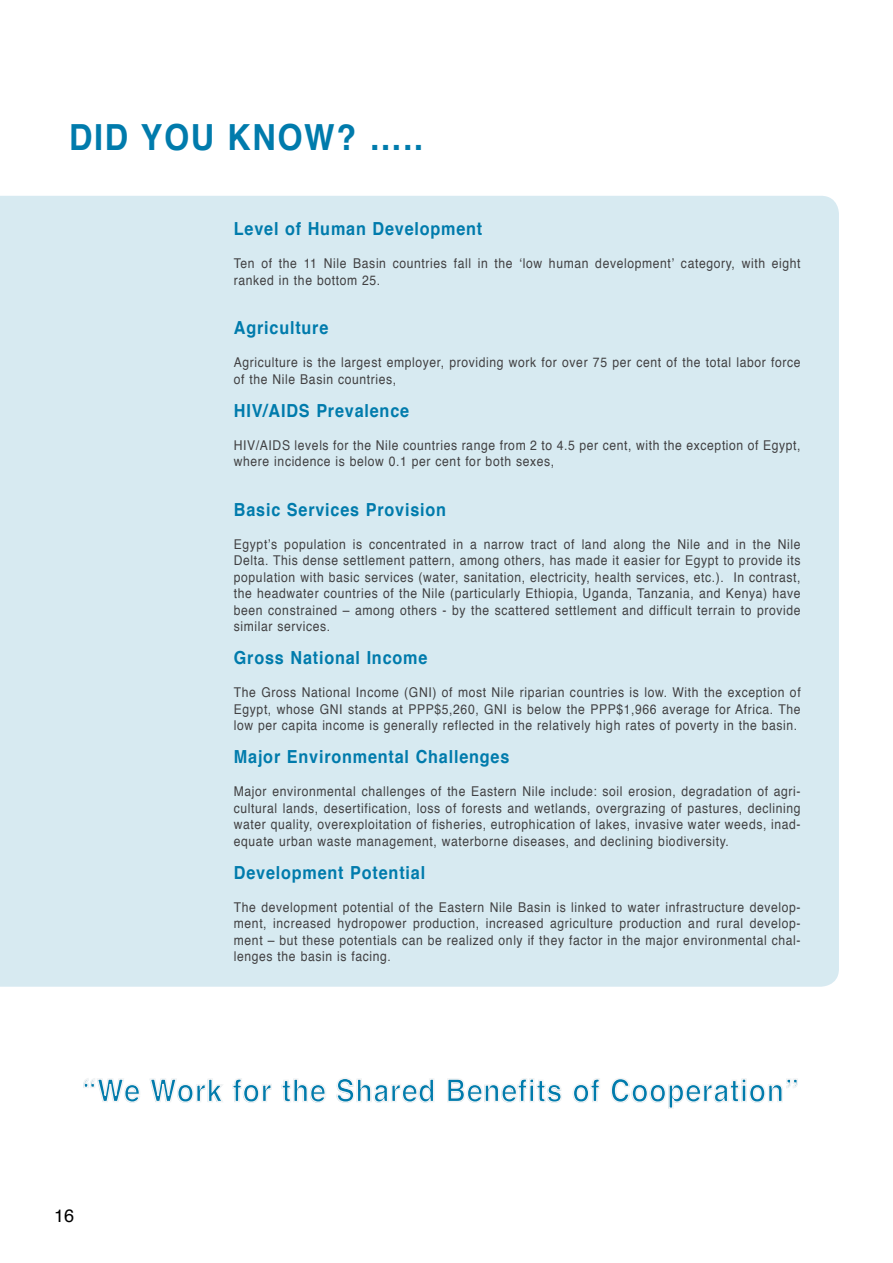
<style>
.page{position:relative;width:893px;height:1263px;background:#fff}
.page>*{position:absolute;margin:0;border:0;box-sizing:border-box;transform-origin:0 0}
.t1{font:700 36px "Helvetica";letter-spacing:.05em;color:#007bac;scale:.9 1}
.t2{font:700 31.5px "Helvetica";letter-spacing:.025em;color:#007bac;scale:.9 1}
.t3{font:700 18px "Helvetica";letter-spacing:.05em;color:#007bac;scale:.9 1}
.t4{font:18px "Helvetica";color:#000}
.t5{font:13.5px/16.5px "Helvetica";letter-spacing:.05em;color:#414042;text-align:justify;scale:.9 1}
</style>
<div class="page">
<div style="left:0;top:196px;width:839px;height:791px;background:#d7eaf1"></div>
<svg style="left:84px;top:1078px;width:56px;height:25px"></svg>
<svg style="left:150px;top:1078px;width:73px;height:25px"></svg>
<svg style="left:232px;top:1078px;width:40px;height:25px"></svg>
<svg style="left:282px;top:1079px;width:44px;height:24px"></svg>
<svg style="left:336px;top:1078px;width:98px;height:25px"></svg>
<svg style="left:447px;top:1078px;width:115px;height:25px"></svg>
<svg style="left:573px;top:1078px;width:27px;height:25px"></svg>
<svg style="left:611px;top:1078px;width:187px;height:31px"></svg>
<h1 class="t1" style="left:69px;top:109px;width:395px">DID YOU KNOW? …..</h1>
<h3 class="t3" style="left:234px;top:214px;width:278px">Level of Human Development</h3>
<p class="t5" style="left:234px;top:256px;width:631px">Ten of the 11 Nile Basin countries fall in the ‘low human development’ category, with eight ranked in the bottom 25.</p>
<h3 class="t3" style="left:234px;top:313px;width:107px">Agriculture</h3>
<p class="t5" style="left:234px;top:355px;width:631px">Agriculture is the largest employer, providing work for over 75 per cent of the total labor force of the Nile Basin countries,</p>
<h3 class="t3" style="left:234px;top:396px;width:196px">HIV/AIDS Prevalence</h3>
<p class="t5" style="left:234px;top:437px;width:631px">HIV/AIDS levels for the Nile countries range from 2 to 4.5 per cent, with the exception of Egypt, where incidence is below 0.1 per cent for both sexes,</p>
<h3 class="t3" style="left:234px;top:495px;width:237px">Basic Services Provision</h3>
<p class="t5" style="left:234px;top:536px;width:631px">Egypt’s population is concentrated in a narrow tract of land along the Nile and in the Nile Delta. This dense settlement pattern, among others, has made it easier for Egypt to provide its population with basic services (water, sanitation, electricity, health services, etc.). In contrast, the headwater countries of the Nile (particularly Ethiopia, Uganda, Tanzania, and Kenya) have been constrained – among others - by the scattered settlement and difficult terrain to provide similar services.</p>
<h3 class="t3" style="left:234px;top:643px;width:217px">Gross National Income</h3>
<p class="t5" style="left:234px;top:685px;width:631px">The Gross National Income (GNI) of most Nile riparian countries is low. With the exception of Egypt, whose GNI stands at PPP$5,260, GNI is below the PPP$1,966 average for Africa. The low per capita income is generally reflected in the relatively high rates of poverty in the basin.</p>
<h3 class="t3" style="left:234px;top:742px;width:308px">Major Environmental Challenges</h3>
<p class="t5" style="left:234px;top:784px;width:631px">Major environmental challenges of the Eastern Nile include: soil erosion, degradation of agri&shy;cultural lands, desertification, loss of forests and wetlands, overgrazing of pastures, declining water quality, overexploitation of fisheries, eutrophication of lakes, invasive water weeds, inad&shy;equate urban waste management, waterborne diseases, and declining biodiversity.</p>
<h3 class="t3" style="left:234px;top:858px;width:214px">Development Potential</h3>
<p class="t5" style="left:234px;top:899px;width:631px">The development potential of the Eastern Nile Basin is linked to water infrastructure develop&shy;ment, increased hydropower production, increased agriculture production and rural develop&shy;ment – but these potentials can be realized only if they factor in the major environmental chal&shy;lenges the basin is facing.</p>
<h2 class="t2" style="left:82px;top:1065px;width:798px">“We Work for the Shared Benefits of Cooperation”</h2>
<h3 class="t4" style="left:54px;top:1202px;width:22px">16</h3>
</div>
